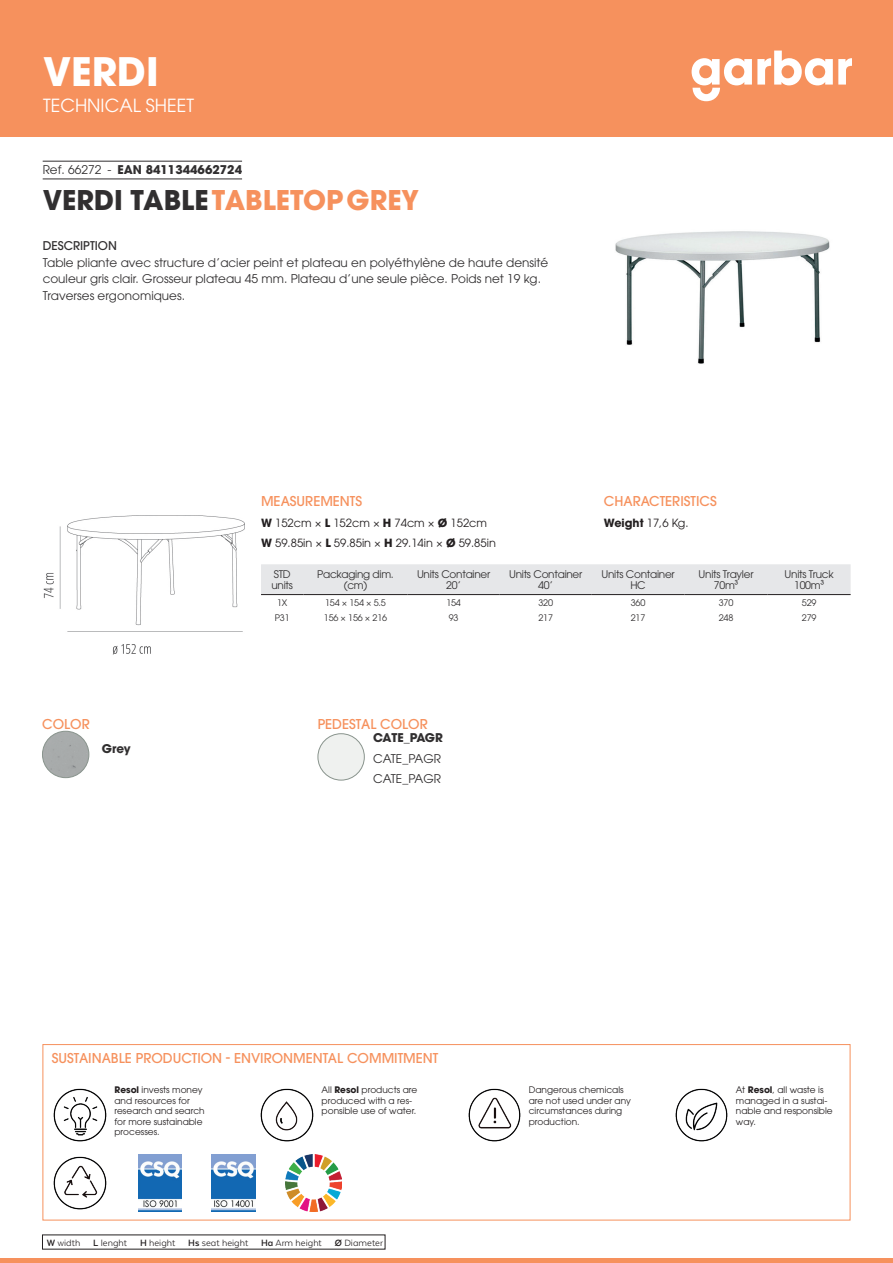
<style>
.page{position:relative;width:893px;height:1263px;background:#fff}
.page>*{position:absolute;margin:0;border:0;box-sizing:border-box;transform-origin:0 0}
.t1{font:700 39px "ITC Avant Garde Pro";color:#fff}
.t2{font:700 27px "ITC Avant Garde Pro";color:#f6915d}
.t3{font:18px "ITC Avant Garde Pro";color:#fff}
.t4{font:500 13.5px "ITC Avant Garde Pro";color:#f6915d}
.t5{font:12px/16.5px "ITC Avant Garde Pro";color:#312f30}
.t6{font:700 12px "ITC Avant Garde Pro";color:#312f30}
.t7{font:500 12px "ITC Avant Garde Pro";color:#312f30}
.t8{font:700 12px "ITC Avant Garde Pro";letter-spacing:-.035em;color:#312f30}
.t9{font:11.25px/20.4px "ITC Avant Garde Pro";color:#231f20}
.t10{font:10.5px/10.5px "ITC Avant Garde Pro";letter-spacing:-.025em;color:#312f30;text-align:center}
.t11{font:10.5px "Texta Alt";color:#231f20}
.t12{font:9px/10.5px "ITC Avant Garde Pro";color:#231f20}
.t13{font:9px "ITC Avant Garde Pro";letter-spacing:-.02em;color:#312f30}
.s1{font-weight:400}
.s2{color:#312f30}
.s3{font-weight:700}
</style>
<div class="page">
<div style="left:0;top:0;width:893px;height:137px;background:#f6915d"></div>
<svg style="left:692px;top:51px;width:160px;height:50px"></svg>
<hr style="left:0;top:1259px;width:893px;height:4px;background:#f6915d">
<hr style="left:43px;top:161px;width:199px;height:1px;background:#312f30">
<hr style="left:43px;top:179px;width:199px;height:1px;background:#312f30">
<img style="left:615px;top:231px;width:215px;height:133px">
<div style="left:42px;top:731px;width:47px;height:47px;background:#a7abab;border-radius:23px"></div>
<div style="left:42px;top:731px;width:47px;height:47px;border:1px solid #89948d;border-radius:50%"></div>
<div style="left:318px;top:734px;width:46px;height:46px;background:#eff1ef;border-radius:50%"></div>
<div style="left:318px;top:733px;width:46px;height:47px;border:1px solid #89948d;border-radius:50%"></div>
<img style="left:43px;top:515px;width:202px;height:140px">
<div style="left:261px;top:564px;width:590px;height:30px;background:#e6e7e9"></div>
<hr style="left:261px;top:594px;width:42px;height:1px;background:#231f20">
<hr style="left:303px;top:594px;width:105px;height:1px;background:#231f20">
<hr style="left:408px;top:594px;width:92px;height:1px;background:#231f20">
<hr style="left:500px;top:594px;width:92px;height:1px;background:#231f20">
<hr style="left:592px;top:594px;width:92px;height:1px;background:#231f20">
<hr style="left:684px;top:594px;width:84px;height:1px;background:#231f20">
<hr style="left:768px;top:594px;width:83px;height:1px;background:#231f20">
<img style="left:53px;top:1088px;width:54px;height:54px">
<img style="left:260px;top:1088px;width:54px;height:54px">
<img style="left:468px;top:1088px;width:53px;height:54px">
<img style="left:675px;top:1088px;width:53px;height:54px">
<img style="left:53px;top:1156px;width:54px;height:54px">
<img style="left:138px;top:1155px;width:44px;height:56px">
<img style="left:212px;top:1155px;width:43px;height:56px">
<img style="left:285px;top:1155px;width:57px;height:56px">
<div style="left:43px;top:1044px;width:807px;height:176px;border:1px solid #f6915d"></div>
<h1 class="t1" style="left:43px;top:46px;width:117px">VERDI</h1>
<h3 class="t3" style="left:43px;top:94px;width:153px">TECHNICAL SHEET</h3>
<h3 class="t6" style="left:43px;top:162px;width:201px"><span class="s1">Ref. 66272 -</span> EAN 8411344662724</h3>
<h2 class="t2" style="left:43px;top:182px;width:378px"><span class="s2">VERDI TABLE</span>TABLETOPGREY</h2>
<h3 class="t7" style="left:43px;top:238px;width:76px">DESCRIPTION</h3>
<h3 class="t5" style="left:43px;top:254px;width:507px">Table pliante avec structure d’acier peint et plateau en polyéthylène de haute densité couleur gris clair. Grosseur plateau 45 mm. Plateau d’une seule pièce. Poids net 19 kg.<br>Traverses ergonomiques.</h3>
<h3 class="t4" style="left:42px;top:715px;width:49px">COLOR</h3>
<h3 class="t6" style="left:102px;top:740px;width:30px">Grey</h3>
<h3 class="t4" style="left:261px;top:493px;width:103px">MEASUREMENTS</h3>
<p class="t9" style="left:261px;top:512px;width:236px"><span class="s3">W</span> 152cm × <span class="s3">L</span> 152cm × <span class="s3">H</span> 74cm × <span class="s3">Ø</span> 152cm<br><span class="s3">W</span> 59.85in × <span class="s3">L</span> 59.85in × <span class="s3">H</span> 29.14in × <span class="s3">Ø</span> 59.85in</p>
<p class="t10" style="left:271px;top:569px;width:23px;text-align:left">STD units</p>
<p class="t10" style="left:317px;top:569px;width:78px">Packaging dim. (cm)</p>
<p class="t10" style="left:417px;top:569px;width:75px">Units Container<br>20’</p>
<p class="t10" style="left:509px;top:569px;width:75px">Units Container<br>40’</p>
<p class="t10" style="left:601px;top:569px;width:75px">Units Container<br>HC</p>
<p class="t10" style="left:699px;top:569px;width:56px">Units Trayler<br>70m³</p>
<p class="t10" style="left:785px;top:569px;width:51px">Units Truck<br>100m³</p>
<p class="t13" style="left:277px;top:597px;width:12px">1X</p>
<p class="t13" style="left:325px;top:597px;width:62px">154 × 154 × 5.5</p>
<p class="t13" style="left:446px;top:597px;width:16px">154</p>
<p class="t13" style="left:538px;top:597px;width:16px">320</p>
<p class="t13" style="left:631px;top:597px;width:16px">360</p>
<p class="t13" style="left:719px;top:597px;width:16px">370</p>
<p class="t13" style="left:802px;top:597px;width:16px">529</p>
<p class="t13" style="left:275px;top:612px;width:16px">P31</p>
<p class="t13" style="left:324px;top:612px;width:65px">156 × 156 × 216</p>
<p class="t13" style="left:449px;top:612px;width:11px">93</p>
<p class="t13" style="left:538px;top:612px;width:16px">217</p>
<p class="t13" style="left:631px;top:612px;width:16px">217</p>
<p class="t13" style="left:719px;top:612px;width:16px">248</p>
<p class="t13" style="left:802px;top:612px;width:16px">279</p>
<h3 class="t4" style="left:604px;top:493px;width:114px">CHARACTERISTICS</h3>
<p class="t9" style="left:604px;top:512px;width:86px"><span class="s3">Weight</span> 17,6 Kg.</p>
<h3 class="t4" style="left:318px;top:715px;width:111px">PEDESTAL COLOR</h3>
<h3 class="t8" style="left:373px;top:729px;width:71px">CATE_PAGR</h3>
<h3 class="t5" style="left:373px;top:748px;width:70px;line-height:20.7px">CATE_PAGR<br>CATE_PAGR</h3>
<h3 class="t4" style="left:52px;top:1050px;width:388px">SUSTAINABLE PRODUCTION - ENVIRONMENTAL COMMITMENT</h3>
<p class="t12" style="left:114px;top:1085px;width:92px"><span class="s3">Resol</span> invests money and resources for research and search for more sustainable processes.</p>
<p class="t12" style="left:322px;top:1085px;width:97px">All <span class="s3">Resol</span> products are produced with a res&shy;ponsible use of water.</p>
<p class="t12" style="left:529px;top:1085px;width:104px">Dangerous chemicals are not used under any circumstances during production.</p>
<p class="t12" style="left:736px;top:1085px;width:98px">At <span class="s3">Resol</span>, all waste is managed in a sustai&shy;nable and responsible way.</p>
<p class="t11" style="left:47px;top:1237px;width:338px"><span class="s3">W</span> width <span class="s3">L</span> lenght <span class="s3">H</span> height <span class="s3">Hs</span> seat height <span class="s3">Ha</span> Arm height <span class="s3">Ø</span> Diameter</p>
</div>
